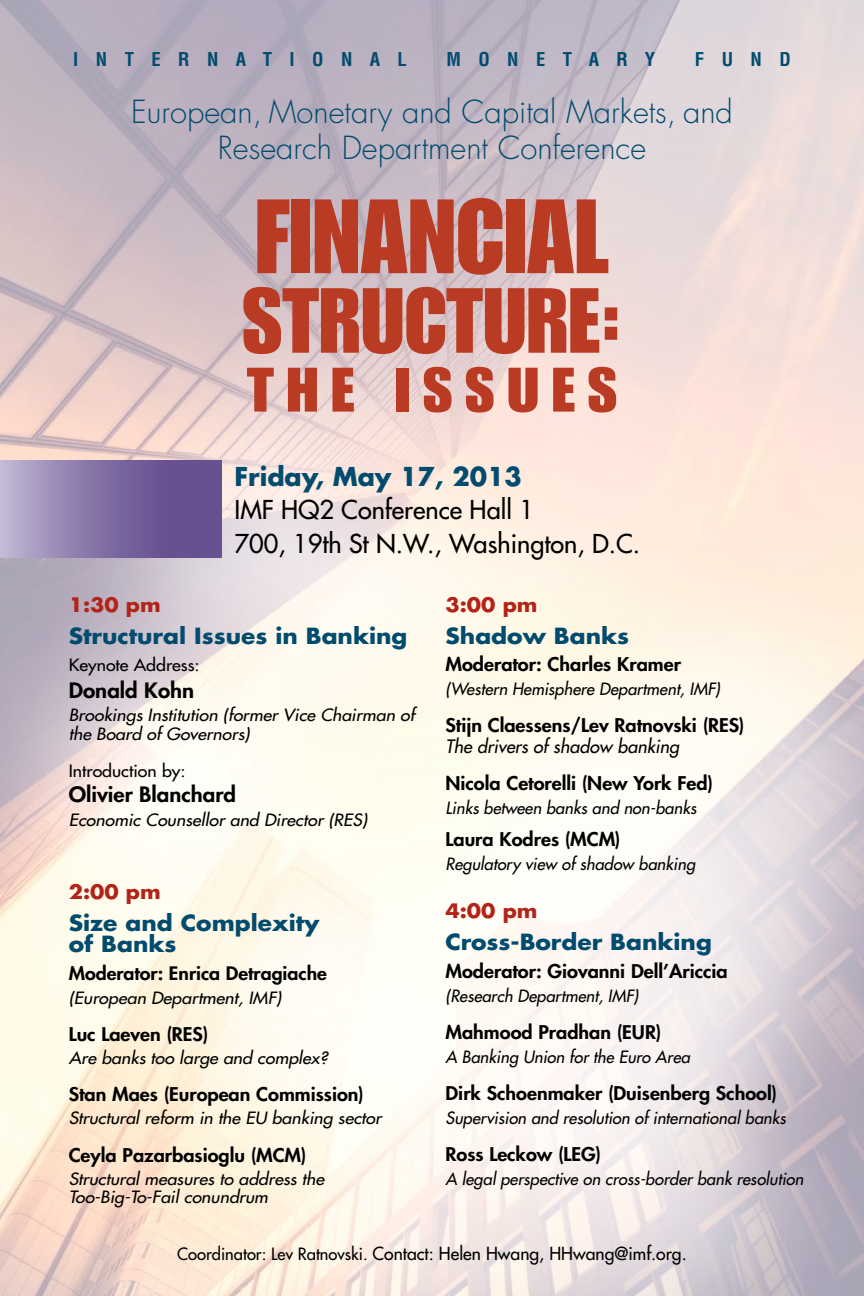
<style>
.page{position:relative;width:864px;height:1296px;background:#fff}
.page>*{position:absolute;margin:0;border:0;box-sizing:border-box;transform-origin:0 0}
.t1{font:103.3px "Impact LT Std";color:#ba3b23}
.t2{font:90.4px "Impact LT Std";color:#ba3b23}
.t3{font:61.5px "Impact LT Std";letter-spacing:.19em;color:#ba3b23;scale:1.08 1}
.t4{font:300 31px/36.2px "Futura Std";color:#004b6e;text-align:center}
.t5{font:500 25.3px/33.6px "Futura Std";color:#000}
.t6{font:700 25.3px "Futura Std";color:#004b6e}
.t7{font:700 21.7px/21.1px "Futura Std";color:#004b6e;scale:1.08 1}
.t8{font:800 20.7px "Futura Std";color:#000;scale:1.08 1}
.t9{font:700 19.4px "Futura Std";color:#b32317;scale:1.08 1}
.t10{font:700 condensed 18.6px "Helvetica LT Std";letter-spacing:.94em;color:#004b6e}
.t11{font:800 18.4px "Futura Std";color:#000;scale:1.08 1}
.t12{font:800 18.1px "Futura Std";color:#000;scale:1.08 1}
.t13{font:italic 500 18px "Futura Std";color:#000}
.t14{font:500 17.6px "Futura Std";color:#000}
.t15{font:italic 500 16.5px/18.1px "Futura Std";color:#000;scale:1.08 1}
.t16{font:italic 500 16.5px "Futura Std";color:#000}
.t17{font:500 16.5px "Futura Std";color:#000;scale:1.08 1}
.s1{font-size:16.5px}
</style>
<div class="page">
<img style="left:0;top:0;width:864px;height:1296px">
<svg style="left:0;top:460px;width:221px;height:98px;background:#8573a7"></svg>
<p class="t10" style="left:73px;top:48px;width:335px">INTERNATIONAL</p>
<p class="t10" style="left:447px;top:48px;width:210px">MONETARY</p>
<p class="t10" style="left:695px;top:48px;width:97px">FUND</p>
<h3 class="t4" style="left:131px;top:95px;width:603px">European, Monetary and Capital Markets, and<br>Research Department Conference</h3>
<h1 class="t1" style="left:255px;top:176px;width:355px">FINANCIAL</h1>
<h2 class="t2" style="left:242px;top:268px;width:381px">STRUCTURE:</h2>
<h3 class="t3" style="left:247px;top:354px;width:344px">THE ISSUES</h3>
<h3 class="t6" style="left:235px;top:459px;width:289px">Friday, May 17, 2013</h3>
<h3 class="t5" style="left:235px;top:493px;width:407px">IMF HQ2 Conference Hall 1<br>700, 19th St N.W., Washington, D.C.</h3>
<p class="t9" style="left:69px;top:592px;width:87px">1:30 pm</p>
<p class="t7" style="left:69px;top:625px;width:315px">Structural Issues in Banking</p>
<p class="t17" style="left:69px;top:655px;width:123px">Keynote Address:</p>
<p class="t8" style="left:69px;top:677px;width:118px">Donald Kohn</p>
<p class="t15" style="left:69px;top:707px;width:322px">Brookings Institution (former Vice Chairman of the Board of Governors)</p>
<p class="t17" style="left:69px;top:761px;width:110px">Introduction by:</p>
<p class="t8" style="left:69px;top:782px;width:157px">Olivier Blanchard</p>
<p class="t15" style="left:69px;top:811px;width:278px">Economic Counsellor and Director (RES)</p>
<p class="t9" style="left:69px;top:879px;width:87px">2:00 pm</p>
<p class="t7" style="left:69px;top:912px;width:234px">Size and Complexity of Banks</p>
<p class="t12" style="left:69px;top:962px;width:241px">Moderator: Enrica Detragiache</p>
<p class="t15" style="left:69px;top:989px;width:198px">(European Department, IMF)</p>
<p class="t11" style="left:69px;top:1022px;width:131px">Luc Laeven (RES)</p>
<p class="t15" style="left:69px;top:1049px;width:241px">Are banks too large and complex?</p>
<p class="t11" style="left:69px;top:1083px;width:275px">Stan Maes (European Commission)</p>
<p class="t15" style="left:69px;top:1110px;width:291px">Structural reform in the EU banking sector</p>
<p class="t11" style="left:69px;top:1143px;width:222px">Ceyla Pazarbasioglu (MCM)</p>
<p class="t15" style="left:69px;top:1170px;width:238px">Structural measures to address the<br>Too-Big-To-Fail conundrum</p>
<p class="t9" style="left:446px;top:592px;width:87px">3:00 pm</p>
<p class="t7" style="left:446px;top:625px;width:172px">Shadow Banks</p>
<p class="t11" style="left:446px;top:653px;width:219px">Moderator: Charles Kramer</p>
<p class="t16" style="left:446px;top:678px;width:276px">(Western Hemisphere Department, IMF)</p>
<p class="t11" style="left:446px;top:713px;width:278px">Stijn Claessens/Lev Ratnovski (RES)</p>
<p class="t13" style="left:446px;top:735px;width:235px">The drivers of shadow banking</p>
<p class="t11" style="left:446px;top:772px;width:249px">Nicola Cetorelli (New York Fed)</p>
<p class="t16" style="left:446px;top:798px;width:252px">Links between banks and non-banks</p>
<p class="t11" style="left:446px;top:828px;width:164px">Laura Kodres (MCM)</p>
<p class="t16" style="left:446px;top:854px;width:251px">Regulatory view of shadow banking</p>
<p class="t9" style="left:446px;top:898px;width:87px">4:00 pm</p>
<p class="t7" style="left:446px;top:931px;width:248px">Cross-Border Banking</p>
<p class="t11" style="left:446px;top:959px;width:263px">Moderator: Giovanni Dell’Ariccia</p>
<p class="t16" style="left:446px;top:985px;width:194px">(Research Department, IMF)</p>
<p class="t11" style="left:446px;top:1020px;width:201px">Mahmood Pradhan (EUR)</p>
<p class="t16" style="left:446px;top:1046px;width:246px">A Banking Union for the Euro Area</p>
<p class="t11" style="left:446px;top:1082px;width:309px">Dirk Schoenmaker (Duisenberg School)</p>
<p class="t16" style="left:446px;top:1107px;width:342px">Supervision and resolution of international banks</p>
<p class="t11" style="left:446px;top:1143px;width:146px">Ross Leckow (LEG)</p>
<p class="t16" style="left:446px;top:1169px;width:359px">A legal perspective on cross-border bank resolution</p>
<p class="t14" style="left:177px;top:1243px;width:511px"><span class="s1">Coordinator: Lev Ratnovski.</span> Contact: Helen Hwang, HHwang@imf.org.</p>
</div>
